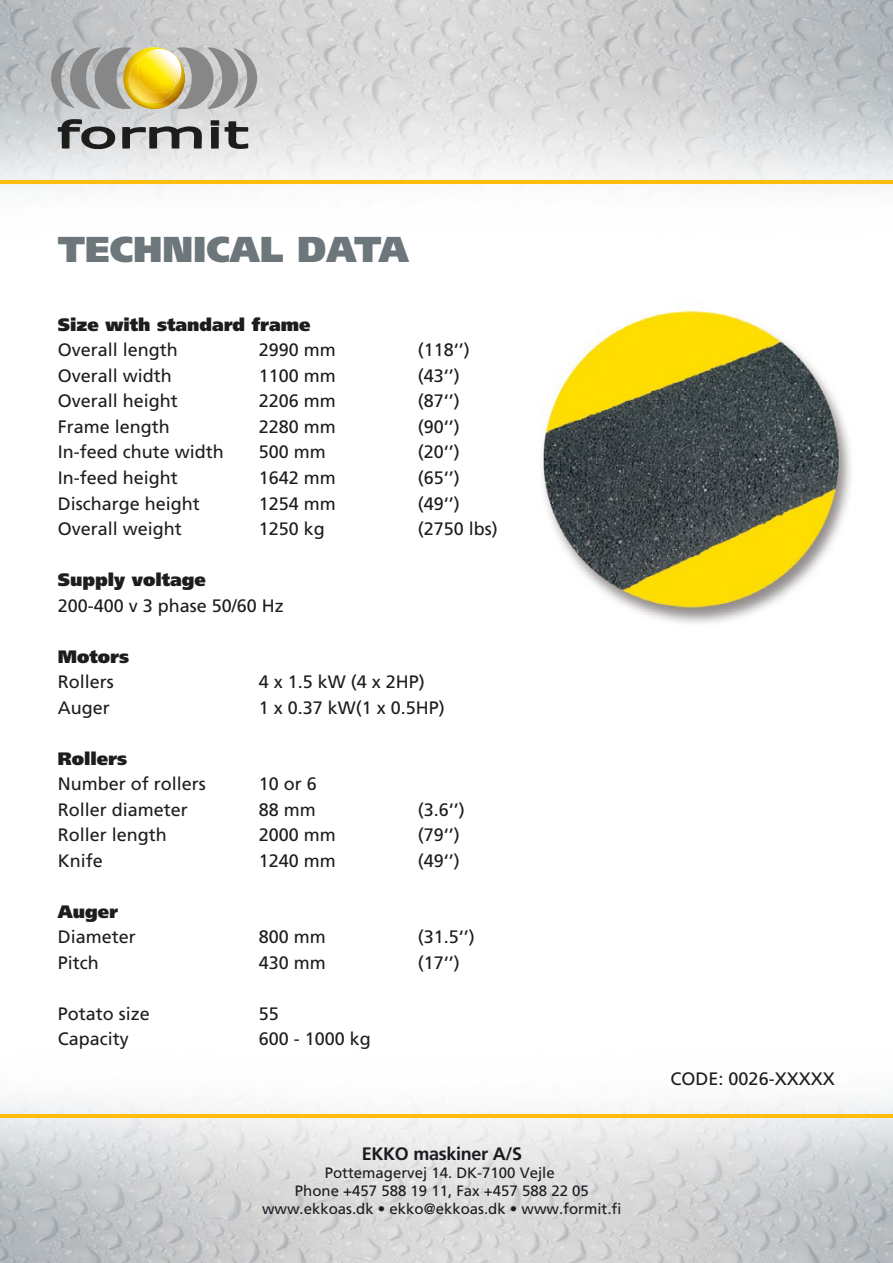
<style>
.page{position:relative;width:893px;height:1263px;background:#fff}
.page>*{position:absolute;margin:0;border:0;box-sizing:border-box;transform-origin:0 0}
.t1{font:900 36px "Frutiger LT Std";color:#6d767a}
.t2{font:18px "Frutiger LT Std";color:#1d1d1b}
.t3{font:900 18px "Frutiger LT Std";color:#1d1d1b}
.t4{font:700 18px "Frutiger LT Std";letter-spacing:-.015em;color:#1b1c20}
.t5{font:15px/18px "Frutiger LT Std";color:#1b1c20;text-align:center}
</style>
<div class="page">
<img style="left:0;top:0;width:893px;height:191px">
<img style="left:0;top:1095px;width:893px;height:168px">
<svg style="left:58px;top:119px;width:190px;height:30px;background:#949495"></svg>
<svg style="left:51px;top:47px;width:72px;height:62px;background:#9fa1a2"></svg>
<svg style="left:185px;top:47px;width:72px;height:62px;background:#a7a7a7"></svg>
<img style="left:123px;top:47px;width:62px;height:62px">
<img style="left:141px;top:49px;width:40px;height:38px">
<img style="left:129px;top:59px;width:45px;height:44px">
<img style="left:137px;top:56px;width:38px;height:37px">
<hr style="left:0;top:180px;width:893px;height:3px;background:#fcbd0f">
<hr style="left:0;top:1115px;width:893px;height:3px;background:#fcbd0f">
<img style="left:541px;top:310px;width:310px;height:314px">
<h1 class="t1" style="left:58px;top:228px;width:352px">TECHNICAL DATA</h1>
<p class="t3" style="left:58px;top:314px;width:254px">Size with standard frame</p>
<p class="t2" style="left:58px;top:340px;width:122px">Overall length</p>
<p class="t2" style="left:259px;top:340px;width:79px">2990 mm</p>
<p class="t2" style="left:418px;top:340px;width:54px">(118‘’)</p>
<p class="t2" style="left:58px;top:365px;width:116px">Overall width</p>
<p class="t2" style="left:259px;top:365px;width:79px">1100 mm</p>
<p class="t2" style="left:418px;top:365px;width:44px">(43‘’)</p>
<p class="t2" style="left:58px;top:391px;width:122px">Overall height</p>
<p class="t2" style="left:259px;top:391px;width:79px">2206 mm</p>
<p class="t2" style="left:418px;top:391px;width:44px">(87‘’)</p>
<p class="t2" style="left:58px;top:416px;width:114px">Frame length</p>
<p class="t2" style="left:259px;top:416px;width:79px">2280 mm</p>
<p class="t2" style="left:418px;top:416px;width:44px">(90‘’)</p>
<p class="t2" style="left:58px;top:442px;width:168px">In-feed chute width</p>
<p class="t2" style="left:259px;top:442px;width:69px">500 mm</p>
<p class="t2" style="left:418px;top:442px;width:44px">(20‘’)</p>
<p class="t2" style="left:58px;top:467px;width:122px">In-feed height</p>
<p class="t2" style="left:259px;top:467px;width:79px">1642 mm</p>
<p class="t2" style="left:418px;top:467px;width:44px">(65‘’)</p>
<p class="t2" style="left:58px;top:493px;width:144px">Discharge height</p>
<p class="t2" style="left:259px;top:493px;width:79px">1254 mm</p>
<p class="t2" style="left:418px;top:493px;width:44px">(49‘’)</p>
<p class="t2" style="left:58px;top:518px;width:126px">Overall weight</p>
<p class="t2" style="left:259px;top:518px;width:68px">1250 kg</p>
<p class="t2" style="left:418px;top:518px;width:82px">(2750 lbs)</p>
<p class="t3" style="left:58px;top:569px;width:150px">Supply voltage</p>
<p class="t2" style="left:58px;top:595px;width:228px">200-400 v 3 phase 50/60 Hz</p>
<p class="t3" style="left:58px;top:645px;width:73px">Motors</p>
<p class="t2" style="left:58px;top:671px;width:58px">Rollers</p>
<p class="t2" style="left:259px;top:671px;width:168px">4 x 1.5 kW (4 x 2HP)</p>
<p class="t2" style="left:58px;top:697px;width:54px">Auger</p>
<p class="t2" style="left:259px;top:697px;width:188px">1 x 0.37 kW(1 x 0.5HP)</p>
<p class="t3" style="left:58px;top:747px;width:71px">Rollers</p>
<p class="t2" style="left:58px;top:773px;width:150px">Number of rollers</p>
<p class="t2" style="left:259px;top:773px;width:60px">10 or 6</p>
<p class="t2" style="left:58px;top:799px;width:132px">Roller diameter</p>
<p class="t2" style="left:259px;top:799px;width:59px">88 mm</p>
<p class="t2" style="left:418px;top:799px;width:49px">(3.6‘’)</p>
<p class="t2" style="left:58px;top:824px;width:111px">Roller length</p>
<p class="t2" style="left:259px;top:824px;width:79px">2000 mm</p>
<p class="t2" style="left:418px;top:824px;width:44px">(79‘’)</p>
<p class="t2" style="left:58px;top:850px;width:47px">Knife</p>
<p class="t2" style="left:259px;top:850px;width:79px">1240 mm</p>
<p class="t2" style="left:418px;top:850px;width:44px">(49‘’)</p>
<p class="t3" style="left:58px;top:900px;width:62px">Auger</p>
<p class="t2" style="left:58px;top:926px;width:80px">Diameter</p>
<p class="t2" style="left:259px;top:926px;width:69px">800 mm</p>
<p class="t2" style="left:418px;top:926px;width:59px">(31.5‘’)</p>
<p class="t2" style="left:58px;top:952px;width:43px">Pitch</p>
<p class="t2" style="left:259px;top:952px;width:69px">430 mm</p>
<p class="t2" style="left:418px;top:952px;width:44px">(17‘’)</p>
<p class="t2" style="left:58px;top:1003px;width:94px">Potato size</p>
<p class="t2" style="left:259px;top:1003px;width:22px">55</p>
<p class="t2" style="left:58px;top:1028px;width:73px">Capacity</p>
<p class="t2" style="left:259px;top:1028px;width:114px">600 - 1000 kg</p>
<p class="t4" style="left:362px;top:1143px;width:162px">EKKO maskiner A/S</p>
<p class="t5" style="left:262px;top:1164px;width:361px">Pottemagervej 14. DK-7100 Vejle<br>Phone +457 588 19 11, Fax +457 588 22 05 www.ekkoas.dk • ekko@ekkoas.dk • www.formit.fi</p>
<p class="t2" style="left:671px;top:1068px;width:166px">CODE: 0026-XXXXX</p>
</div>
